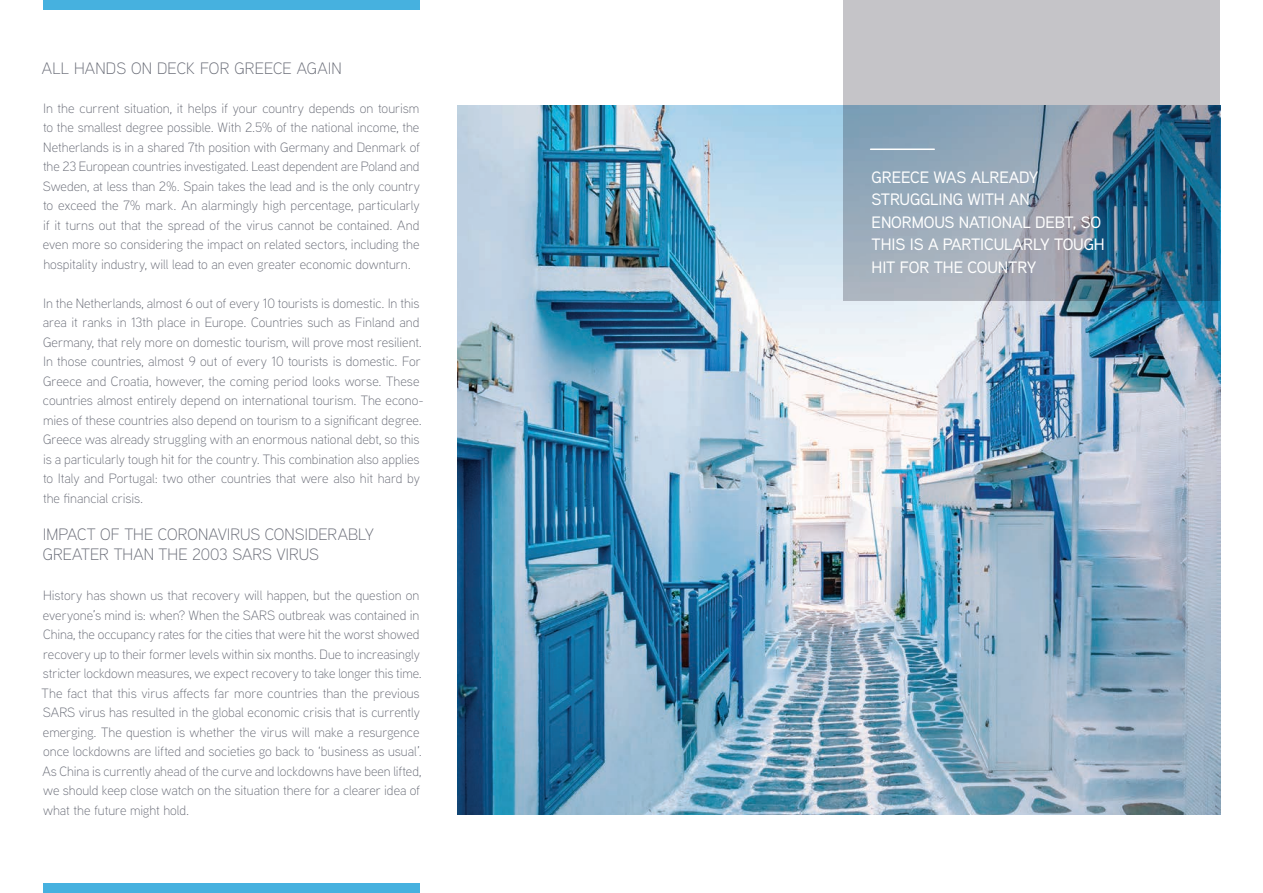
<style>
.page{position:relative;width:1263px;height:893px;background:#fff}
.page>*{position:absolute;margin:0;border:0;box-sizing:border-box;transform-origin:0 0}
.t1{font:500 16.5px/22.5px "Aaux Next";letter-spacing:-.01em;color:#fff}
.t2{font:300 16.5px/19.5px "Aaux Next";color:#676a75}
.t3{font:300 13.5px/19.5px "Aaux Next";letter-spacing:-.005em;color:#676a75}
</style>
<div class="page">
<img style="left:458px;top:105px;width:762px;height:709px">
<svg style="left:843px;top:0;width:377px;height:301px"></svg>
<hr style="left:870px;top:149px;width:64px;height:1px;background:#fff">
<div style="left:43px;top:883px;width:377px;height:10px;background:#46b1df"></div>
<div style="left:43px;top:0;width:377px;height:10px;background:#46b1df"></div>
<p class="t2" style="left:42px;top:57px;width:302px">ALL HANDS ON DECK FOR GREECE AGAIN</p>
<p class="t3" style="left:43px;top:98px;width:379px;text-align:justify">In the current situation, it helps if your country depends on tourism to the smallest degree possible. With 2.5% of the national income, the Netherlands is in a shared 7th position with Germany and Denmark of the 23 European countries investigated. Least dependent are Poland and Sweden, at less than 2%. Spain takes the lead and is the only country to exceed the 7% mark. An alarmingly high percentage, particularly if it turns out that the spread of the virus cannot be contained. And even more so considering the impact on related sectors, including the hospitality industry, will lead to an even greater economic downturn.</p>
<p class="t3" style="left:43px;top:293px;width:382px">In the Netherlands, almost 6 out of every 10 tourists is domestic. In this area it ranks in 13th place in Europe. Countries such as Finland and Germany, that rely more on domestic tourism, will prove most resilient.<br>In those countries, almost 9 out of every 10 tourists is domestic. For Greece and Croatia, however, the coming period looks worse. These countries almost entirely depend on international tourism. The econo&shy;mies of these countries also depend on tourism to a significant degree.<br>Greece was already struggling with an enormous national debt, so this is a particularly tough hit for the country. This combination also applies to Italy and Portugal: two other countries that were also hit hard by the financial crisis.</p>
<p class="t2" style="left:43px;top:524px;width:333px">IMPACT OF THE CORONAVIRUS CONSIDERABLY<br>GREATER THAN THE 2003 SARS VIRUS</p>
<p class="t3" style="left:42px;top:585px;width:382px">History has shown us that recovery will happen, but the question on everyone’s mind is: when? When the SARS outbreak was contained in China, the occupancy rates for the cities that were hit the worst showed recovery up to their former levels within six months. Due to increasingly stricter lockdown measures, we expect recovery to take longer this time.<br>The fact that this virus affects far more countries than the previous SARS virus has resulted in the global economic crisis that is currently emerging. The question is whether the virus will make a resurgence once lockdowns are lifted and societies go back to ‘business as usual’.<br>As China is currently ahead of the curve and lockdowns have been lifted, we should keep close watch on the situation there for a clearer idea of what the future might hold.</p>
<p class="t1" style="left:872px;top:165px;width:235px">GREECE WAS ALREADY<br>STRUGGLING WITH AN<br>ENORMOUS NATIONAL DEBT, SO<br>THIS IS A PARTICULARLY TOUGH<br>HIT FOR THE COUNTRY</p>
</div>
